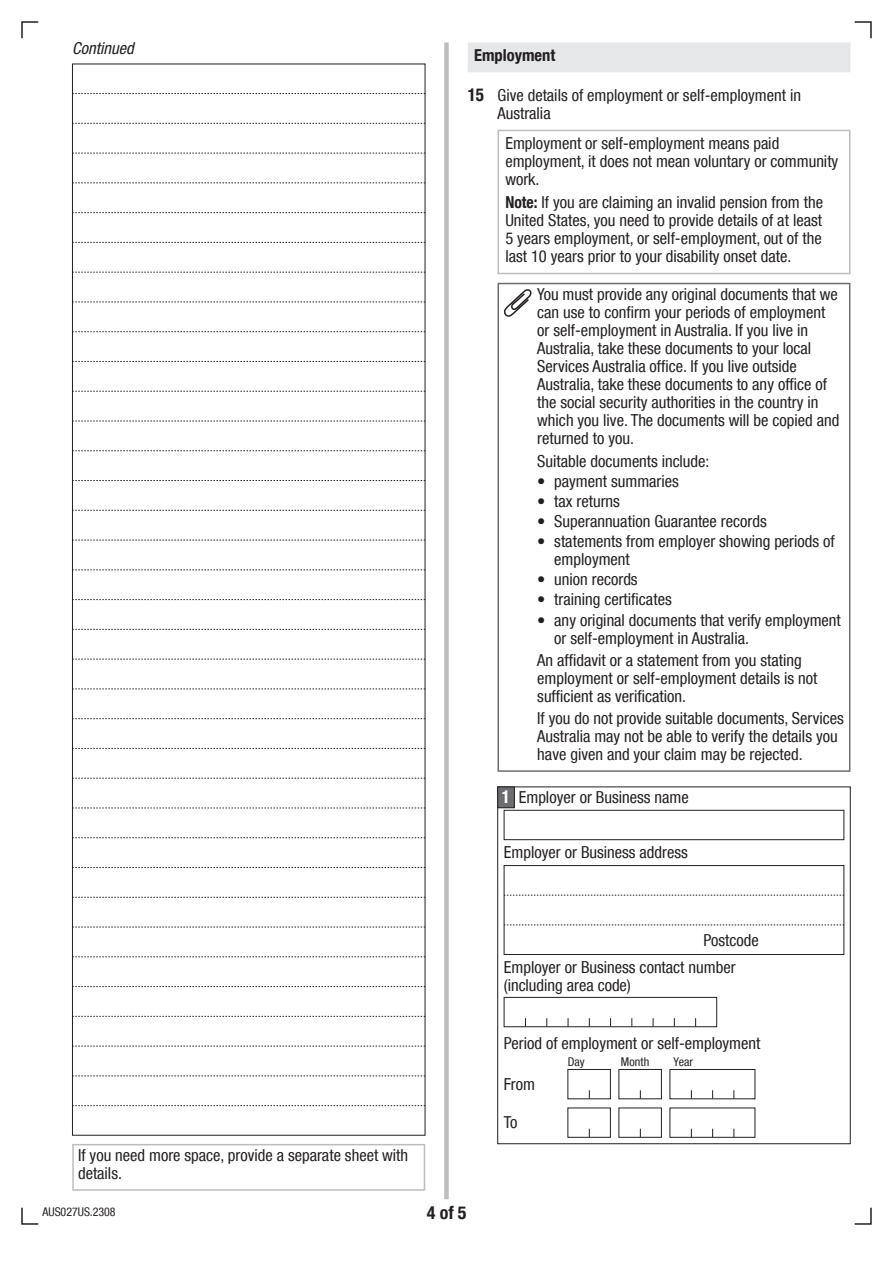
<style>
.page{position:relative;width:893px;height:1263px;background:#fff}
.page>*{position:absolute;margin:0;border:0;box-sizing:border-box;transform-origin:0 0}
.t1{font:700 condensed 18px "Helvetica Neue LT Com";color:#231f20}
.t2{font:700 condensed 18px "Helvetica Neue LT Com";color:#231f20;scale:.95 1}
.t3{font:condensed 16.5px/18px "Helvetica Neue LT Com";color:#231f20}
.t4{font:700 condensed 16.5px "Helvetica Neue LT Com";color:#231f20}
.t5{font:italic condensed 16.5px "Helvetica Neue LT Com";color:#231f20}
.t6{font:condensed 12px "Helvetica Neue LT Com";letter-spacing:-.005em;color:#231f20}
.s1{font-weight:700}
.s2{font-weight:700;font-size:18px;color:#fff}
</style>
<div class="page">
<svg style="left:21px;top:21px;width:18px;height:18px"></svg>
<svg style="left:854px;top:21px;width:18px;height:18px"></svg>
<svg style="left:854px;top:1207px;width:18px;height:18px"></svg>
<svg style="left:21px;top:1207px;width:18px;height:18px"></svg>
<div style="left:444px;top:43px;width:5px;height:1156px;background:#bcbdc0"></div>
<svg style="left:72px;top:93px;width:353px;height:1px"></svg>
<svg style="left:72px;top:123px;width:353px;height:1px"></svg>
<svg style="left:72px;top:153px;width:353px;height:1px"></svg>
<svg style="left:72px;top:183px;width:353px;height:1px"></svg>
<svg style="left:72px;top:212px;width:353px;height:1px"></svg>
<svg style="left:72px;top:242px;width:353px;height:1px"></svg>
<svg style="left:72px;top:272px;width:353px;height:1px"></svg>
<svg style="left:72px;top:302px;width:353px;height:1px"></svg>
<svg style="left:72px;top:331px;width:353px;height:1px"></svg>
<svg style="left:72px;top:361px;width:353px;height:1px"></svg>
<svg style="left:72px;top:391px;width:353px;height:1px"></svg>
<svg style="left:72px;top:421px;width:353px;height:1px"></svg>
<svg style="left:72px;top:450px;width:353px;height:1px"></svg>
<svg style="left:72px;top:480px;width:353px;height:1px"></svg>
<svg style="left:72px;top:510px;width:353px;height:1px"></svg>
<svg style="left:72px;top:540px;width:353px;height:1px"></svg>
<svg style="left:72px;top:570px;width:353px;height:1px"></svg>
<svg style="left:72px;top:599px;width:353px;height:1px"></svg>
<svg style="left:72px;top:629px;width:353px;height:1px"></svg>
<svg style="left:72px;top:659px;width:353px;height:1px"></svg>
<svg style="left:72px;top:689px;width:353px;height:1px"></svg>
<svg style="left:72px;top:718px;width:353px;height:1px"></svg>
<svg style="left:72px;top:748px;width:353px;height:1px"></svg>
<svg style="left:72px;top:778px;width:353px;height:1px"></svg>
<svg style="left:72px;top:808px;width:353px;height:1px"></svg>
<svg style="left:72px;top:837px;width:353px;height:1px"></svg>
<svg style="left:72px;top:867px;width:353px;height:1px"></svg>
<svg style="left:72px;top:897px;width:353px;height:1px"></svg>
<svg style="left:72px;top:927px;width:353px;height:1px"></svg>
<svg style="left:72px;top:956px;width:353px;height:1px"></svg>
<svg style="left:72px;top:986px;width:353px;height:1px"></svg>
<svg style="left:72px;top:1016px;width:353px;height:1px"></svg>
<svg style="left:72px;top:1046px;width:353px;height:1px"></svg>
<svg style="left:72px;top:1075px;width:353px;height:1px"></svg>
<svg style="left:72px;top:1105px;width:353px;height:1px"></svg>
<div style="left:72px;top:1144px;width:353px;height:47px;border:2px solid #bcbdc0"></div>
<div style="left:468px;top:43px;width:382px;height:29px;background:#e6e7e9"></div>
<div style="left:497px;top:130px;width:353px;height:144px;border:2px solid #bcbdc0"></div>
<div style="left:497px;top:283px;width:353px;height:489px;border:2px solid #6c6d70"></div>
<svg style="left:503px;top:289px;width:29px;height:28px"></svg>
<div style="left:497px;top:787px;width:353px;height:357px;border:1px solid #231f20"></div>
<div style="left:498px;top:787px;width:16px;height:21px;background:#6c6d70"></div>
<div style="left:497px;top:787px;width:17px;height:21px;border:1px solid #231f20"></div>
<div style="left:504px;top:810px;width:340px;height:30px;border:1px solid #231f20"></div>
<svg style="left:567px;top:1069px;width:44px;height:30px"></svg>
<svg style="left:618px;top:1069px;width:44px;height:30px"></svg>
<svg style="left:669px;top:1069px;width:86px;height:30px"></svg>
<svg style="left:567px;top:1107px;width:44px;height:31px"></svg>
<svg style="left:618px;top:1107px;width:44px;height:31px"></svg>
<svg style="left:669px;top:1107px;width:86px;height:31px"></svg>
<div style="left:504px;top:865px;width:340px;height:90px;border:1px solid #231f20"></div>
<svg style="left:504px;top:895px;width:340px;height:1px"></svg>
<svg style="left:504px;top:925px;width:340px;height:1px"></svg>
<svg style="left:504px;top:997px;width:213px;height:30px"></svg>
<p class="t5" style="left:72px;top:39px;width:63px">Continued</p>
<p class="t3" style="left:78px;top:1146px;width:332px">If you need more space, provide a separate sheet with details.</p>
<p class="t4" style="left:474px;top:45px;width:83px">Employment</p>
<p class="t3" style="left:497px;top:86px;width:305px">Give details of employment or self-employment in<br>Australia</p>
<p class="t3" style="left:505px;top:134px;width:334px">Employment or self-employment means paid employment, it does not mean voluntary or community work.</p>
<p class="t3" style="left:505px;top:193px;width:319px;text-align:justify"><span class="s1">Note:</span> If you are claiming an invalid pension from the United States, you need to provide details of at least 5 years employment, or self-employment, out of the last 10 years prior to your disability onset date.</p>
<p class="t2" style="left:468px;top:83px;width:19px">15</p>
<p class="t3" style="left:537px;top:285px;width:303px">You must provide any original documents that we can use to confirm your periods of employment or self-employment in Australia. If you live in Australia, take these documents to your local Services Australia office. If you live outside Australia, take these documents to any office of the social security authorities in the country in which you live. The documents will be copied and returned to you.</p>
<p class="t3" style="left:537px;top:452px;width:174px">Suitable documents include:</p>
<p class="t3" style="left:537px;top:472px;width:143px">• payment summaries</p>
<p class="t3" style="left:537px;top:492px;width:84px">• tax returns</p>
<p class="t3" style="left:537px;top:512px;width:231px">• Superannuation Guarantee records</p>
<p class="t3" style="left:554px;top:532px;width:282px;text-indent:-17px">• statements from employer showing periods of employment</p>
<p class="t3" style="left:537px;top:570px;width:102px">• union records</p>
<p class="t3" style="left:537px;top:590px;width:136px">• training certificates</p>
<p class="t3" style="left:554px;top:610px;width:288px;text-indent:-17px">• any original documents that verify employment or self-employment in Australia.</p>
<p class="t3" style="left:537px;top:651px;width:282px">An affidavit or a statement from you stating employment or self-employment details is not sufficient as verification.</p>
<p class="t3" style="left:537px;top:709px;width:308px">If you do not provide suitable documents, Services<br>Australia may not be able to verify the details you have given and your claim may be rejected.</p>
<p class="t3" style="left:502px;top:788px;width:188px"><span class="s2">1</span> Employer or Business name</p>
<p class="t3" style="left:504px;top:843px;width:185px">Employer or Business address</p>
<p class="t3" style="left:703px;top:930px;width:57px">Postcode</p>
<p class="t3" style="left:504px;top:958px;width:233px">Employer or Business contact number (including area code)</p>
<p class="t3" style="left:504px;top:1034px;width:258px">Period of employment or self-employment</p>
<p class="t3" style="left:504px;top:1075px;width:33px">From</p>
<p class="t3" style="left:504px;top:1113px;width:15px">To</p>
<p class="t6" style="left:568px;top:1055px;width:19px">Day</p>
<p class="t6" style="left:621px;top:1055px;width:30px">Month</p>
<p class="t6" style="left:673px;top:1055px;width:21px">Year</p>
<p class="t6" style="left:43px;top:1205px;width:75px">AUS027US.2308</p>
<p class="t1" style="left:427px;top:1202px;width:41px">4 of 5</p>
</div>
